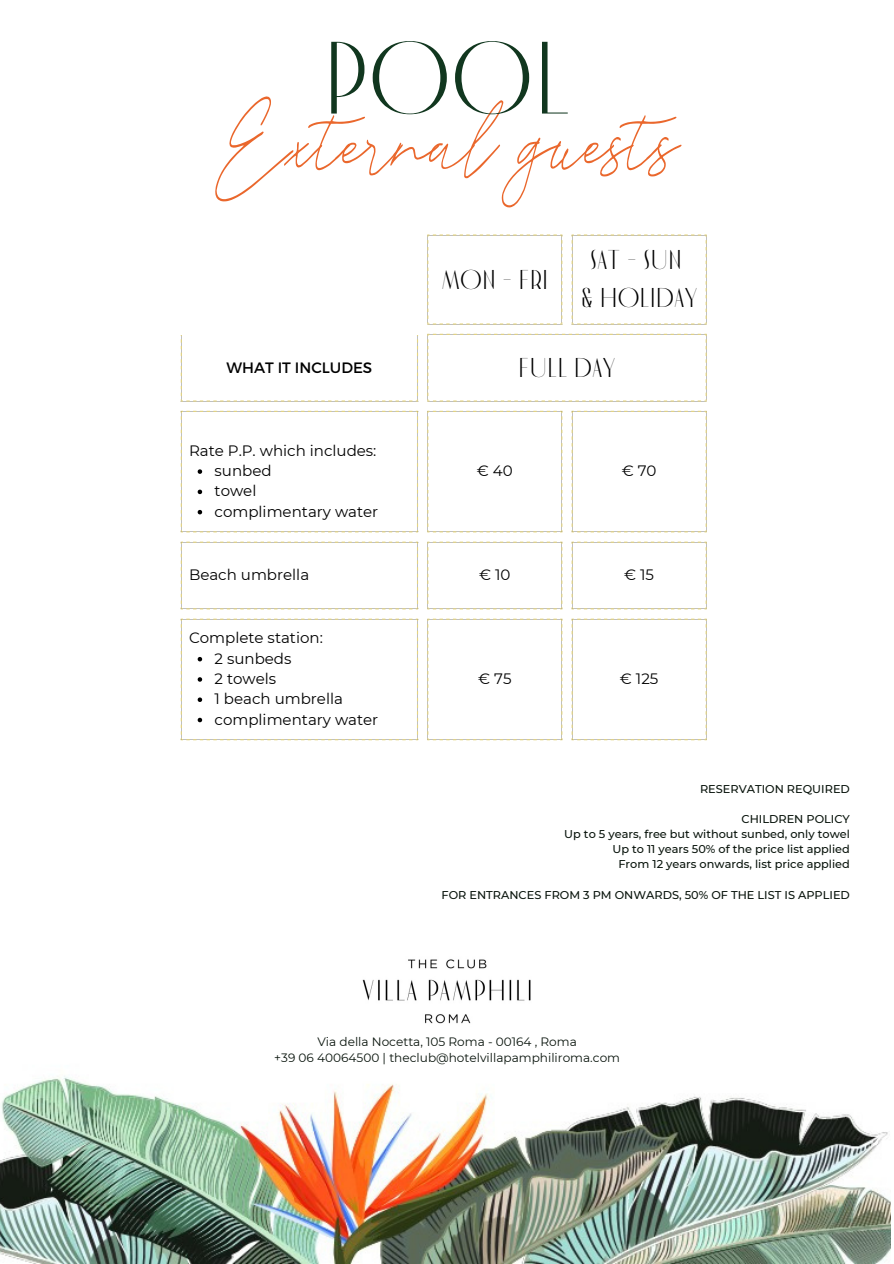
<style>
.page{position:relative;width:894px;height:1264px;background:#fff}
.page>*{position:absolute;margin:0;border:0;box-sizing:border-box;transform-origin:0 0}
.t1{font:105.3px "Reman";letter-spacing:-.02em;color:#ea672c}
.t2{font:102.45px "MADE Cannes";color:#11371f}
.t3{font:27.15px/37.2px "MADE Cannes";color:#000;text-align:center}
.t4{font:15px/20.2px "Montserrat";color:#000}
.t5{font:12.15px/16.2px "Montserrat";color:#09140c;text-align:center}
.t6{font:500 11.25px/15.1px "Montserrat";color:#09140c;text-align:right}
</style>
<div class="page">
<img style="left:0;top:1076px;width:890px;height:187px">
<svg style="left:181px;top:400px;width:237px;height:340px"></svg>
<svg style="left:427px;top:234px;width:279px;height:506px"></svg>
<svg style="left:181px;top:335px;width:1px;height:65px"></svg>
<svg style="left:417px;top:335px;width:1px;height:65px"></svg>
<svg style="left:427px;top:334px;width:279px;height:67px"></svg>
<svg style="left:181px;top:412px;width:525px;height:119px"></svg>
<svg style="left:181px;top:542px;width:1px;height:66px"></svg>
<svg style="left:417px;top:542px;width:1px;height:66px"></svg>
<svg style="left:427px;top:542px;width:1px;height:66px"></svg>
<svg style="left:561px;top:542px;width:1px;height:66px"></svg>
<svg style="left:571px;top:542px;width:1px;height:66px"></svg>
<svg style="left:705px;top:542px;width:1px;height:66px"></svg>
<svg style="left:181px;top:619px;width:525px;height:120px"></svg>
<img style="left:362px;top:959px;width:169px;height:65px">
<h2 class="t2" style="left:322px;top:20px;width:251px">POOL</h2>
<h1 class="t1" style="left:215px;top:96px;width:465px">External guests</h1>
<h3 class="t3" style="left:441px;top:261px;width:108px">MON - FRI</h3>
<h3 class="t3" style="left:580px;top:241px;width:119px">SAT - SUN<br>&amp; HOLIDAY</h3>
<h3 class="t4" style="left:226px;top:357px;width:147px">WHAT IT INCLUDES</h3>
<h3 class="t3" style="left:518px;top:349px;width:99px">FULL DAY</h3>
<h3 class="t4" style="left:189px;top:440px;width:189px">Rate P.P. which includes:</h3>
<h3 class="t4" style="left:214px;top:460px;width:165px">sunbed<br>towel<br>complimentary water</h3>
<h3 class="t4" style="left:476px;top:460px;width:37px">€ 40</h3>
<h3 class="t4" style="left:621px;top:460px;width:36px">€ 70</h3>
<h3 class="t4" style="left:189px;top:564px;width:122px">Beach umbrella</h3>
<h3 class="t4" style="left:479px;top:564px;width:33px">€ 10</h3>
<h3 class="t4" style="left:624px;top:564px;width:31px">€ 15</h3>
<h3 class="t4" style="left:189px;top:628px;width:135px">Complete station:</h3>
<h3 class="t4" style="left:214px;top:648px;width:165px">2 sunbeds<br>2 towels<br>1 beach umbrella complimentary water</h3>
<h3 class="t4" style="left:478px;top:668px;width:35px">€ 75</h3>
<h3 class="t4" style="left:619px;top:668px;width:40px">€ 125</h3>
<p class="t6" style="left:700px;top:781px;width:151px">RESERVATION REQUIRED</p>
<p class="t6" style="left:564px;top:811px;width:287px">CHILDREN POLICY<br>Up to 5 years, free but without sunbed, only towel Up to 11 years 50% of the price list applied<br>From 12 years onwards, list price applied</p>
<p class="t6" style="left:441px;top:887px;width:410px">FOR ENTRANCES FROM 3 PM ONWARDS, 50% OF THE LIST IS APPLIED</p>
<p class="t5" style="left:274px;top:1033px;width:347px">Via della Nocetta, 105 Roma - 00164 , Roma<br>+39 06 40064500 | theclub@hotelvillapamphiliroma.com</p>
</div>
